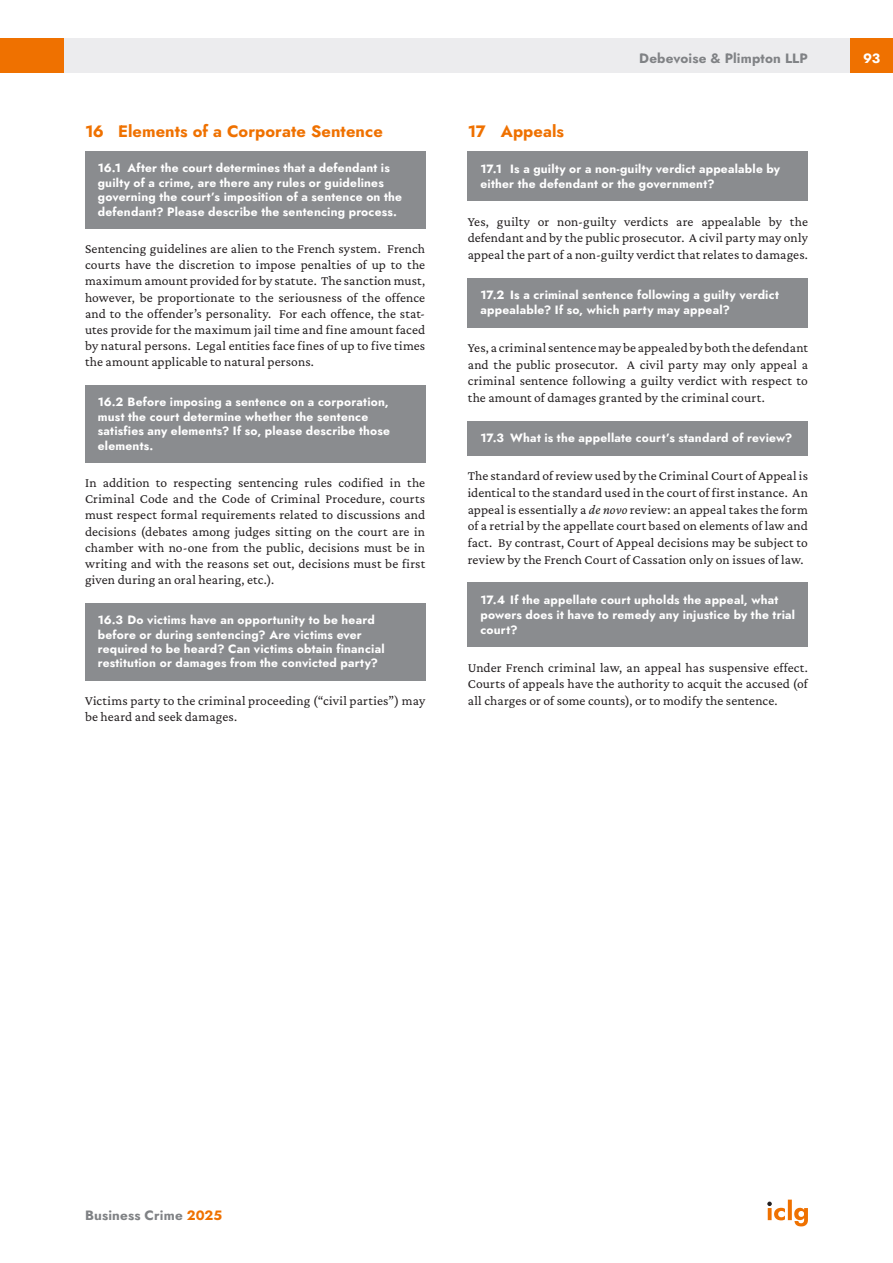
<style>
.page{position:relative;width:893px;height:1263px;background:#fff}
.page>*{position:absolute;margin:0;border:0;box-sizing:border-box;transform-origin:0 0}
.MS_Heading{font:16.5px "Jost";letter-spacing:.005em;color:#ef7100}
.MS_Body_Text_-_First_Paragraph{font:13.5px/16.2px "Crimson Pro";letter-spacing:.01em;color:#231f20;text-align:justify}
.t1{font:13.5px "Jost";letter-spacing:.01em;color:#808285}
.t2{font:13.5px "Jost";color:#fff}
.MS_-_Question{font:12px/14.4px "Jost";letter-spacing:.015em;color:#fff}
.MS_-_Question_following_section{font:12px/14.4px "Jost";letter-spacing:.015em;color:#fff}
.s1{font-style:italic}
.s2{color:#ef7100}
</style>
<div class="page">
<div style="left:64px;top:38px;width:786px;height:34px;background:#ececee"></div>
<div style="left:850px;top:38px;width:43px;height:34px;background:#ef7100"></div>
<div style="left:0;top:38px;width:64px;height:34px;background:#ef7100"></div>
<svg style="left:767px;top:1199px;width:41px;height:27px"></svg>
<div style="left:468px;top:151px;width:340px;height:50px;background:#8a8c8f"></div>
<div style="left:468px;top:278px;width:340px;height:49px;background:#8a8c8f"></div>
<div style="left:468px;top:421px;width:340px;height:34px;background:#8a8c8f"></div>
<div style="left:468px;top:582px;width:340px;height:65px;background:#8a8c8f"></div>
<div style="left:85px;top:151px;width:340px;height:78px;background:#8a8c8f"></div>
<div style="left:85px;top:385px;width:340px;height:78px;background:#8a8c8f"></div>
<div style="left:85px;top:603px;width:340px;height:77px;background:#8a8c8f"></div>
<p class="MS_Heading" style="left:85px;top:120px;width:299px">16 Elements of a Corporate Sentence</p>
<p class="MS_-_Question_following_section" style="left:98px;top:161px;width:306px">16.1 After the court determines that a defendant is guilty of a crime, are there any rules or guidelines governing the court’s imposition of a sentence on the defendant? Please describe the sentencing process.</p>
<p class="MS_Body_Text_-_First_Paragraph" style="left:85px;top:240px;width:342px">Sentencing guidelines are alien to the French system. French courts have the discretion to impose penalties of up to the maximum amount provided for by statute. The sanction must, however, be proportionate to the seriousness of the offence and to the offender’s personality. For each offence, the stat&shy;utes provide for the maximum jail time and fine amount faced by natural persons. Legal entities face fines of up to five times the amount applicable to natural persons.</p>
<p class="MS_-_Question" style="left:98px;top:395px;width:294px">16.2 Before imposing a sentence on a corporation, must the court determine whether the sentence satisfies any elements? If so, please describe those elements.</p>
<p class="MS_Body_Text_-_First_Paragraph" style="left:85px;top:474px;width:342px">In addition to respecting sentencing rules codified in the Criminal Code and the Code of Criminal Procedure, courts must respect formal requirements related to discussions and decisions (debates among judges sitting on the court are in chamber with no-one from the public, decisions must be in writing and with the reasons set out, decisions must be first given during an oral hearing, etc.).</p>
<p class="MS_-_Question" style="left:98px;top:613px;width:288px">16.3 Do victims have an opportunity to be heard before or during sentencing? Are victims ever required to be heard? Can victims obtain financial restitution or damages from the convicted party?</p>
<p class="MS_Body_Text_-_First_Paragraph" style="left:85px;top:692px;width:342px">Victims party to the criminal proceeding (“civil parties”) may be heard and seek damages.</p>
<p class="t1" style="left:639px;top:49px;width:170px">Debevoise &amp; Plimpton LLP</p>
<p class="t2" style="left:863px;top:49px;width:19px">93</p>
<p class="MS_Heading" style="left:468px;top:120px;width:98px">17 Appeals</p>
<p class="MS_-_Question_following_section" style="left:480px;top:161px;width:301px;line-height:14.9px">17.1 Is a guilty or a non-guilty verdict appealable by either the defendant or the government?</p>
<p class="MS_Body_Text_-_First_Paragraph" style="left:468px;top:213px;width:342px;line-height:16.6px">Yes, guilty or non-guilty verdicts are appealable by the defendant and by the public prosecutor. A civil party may only appeal the part of a non-guilty verdict that relates to damages.</p>
<p class="MS_-_Question" style="left:480px;top:288px;width:300px;line-height:14.9px">17.2 Is a criminal sentence following a guilty verdict appealable? If so, which party may appeal?</p>
<p class="MS_Body_Text_-_First_Paragraph" style="left:468px;top:339px;width:342px;line-height:16.6px">Yes, a criminal sentence may be appealed by both the defendant and the public prosecutor. A civil party may only appeal a criminal sentence following a guilty verdict with respect to the amount of damages granted by the criminal court.</p>
<p class="MS_-_Question" style="left:480px;top:431px;width:313px">17.3 What is the appellate court’s standard of review?</p>
<p class="MS_Body_Text_-_First_Paragraph" style="left:468px;top:467px;width:342px;line-height:16.6px">The standard of review used by the Criminal Court of Appeal is identical to the standard used in the court of first instance. An appeal is essentially a <span class="s1">de novo</span> review: an appeal takes the form of a retrial by the appellate court based on elements of law and fact. By contrast, Court of Appeal decisions may be subject to review by the French Court of Cassation only on issues of law.</p>
<p class="MS_-_Question" style="left:480px;top:592px;width:316px;line-height:14.9px">17.4 If the appellate court upholds the appeal, what powers does it have to remedy any injustice by the trial court?</p>
<p class="MS_Body_Text_-_First_Paragraph" style="left:468px;top:659px;width:342px;line-height:16.6px">Under French criminal law, an appeal has suspensive effect.<br>Courts of appeals have the authority to acquit the accused (of all charges or of some counts), or to modify the sentence.</p>
<p class="t1" style="left:85px;top:1206px;width:139px">Business Crime <span class="s2">2025</span></p>
</div>
